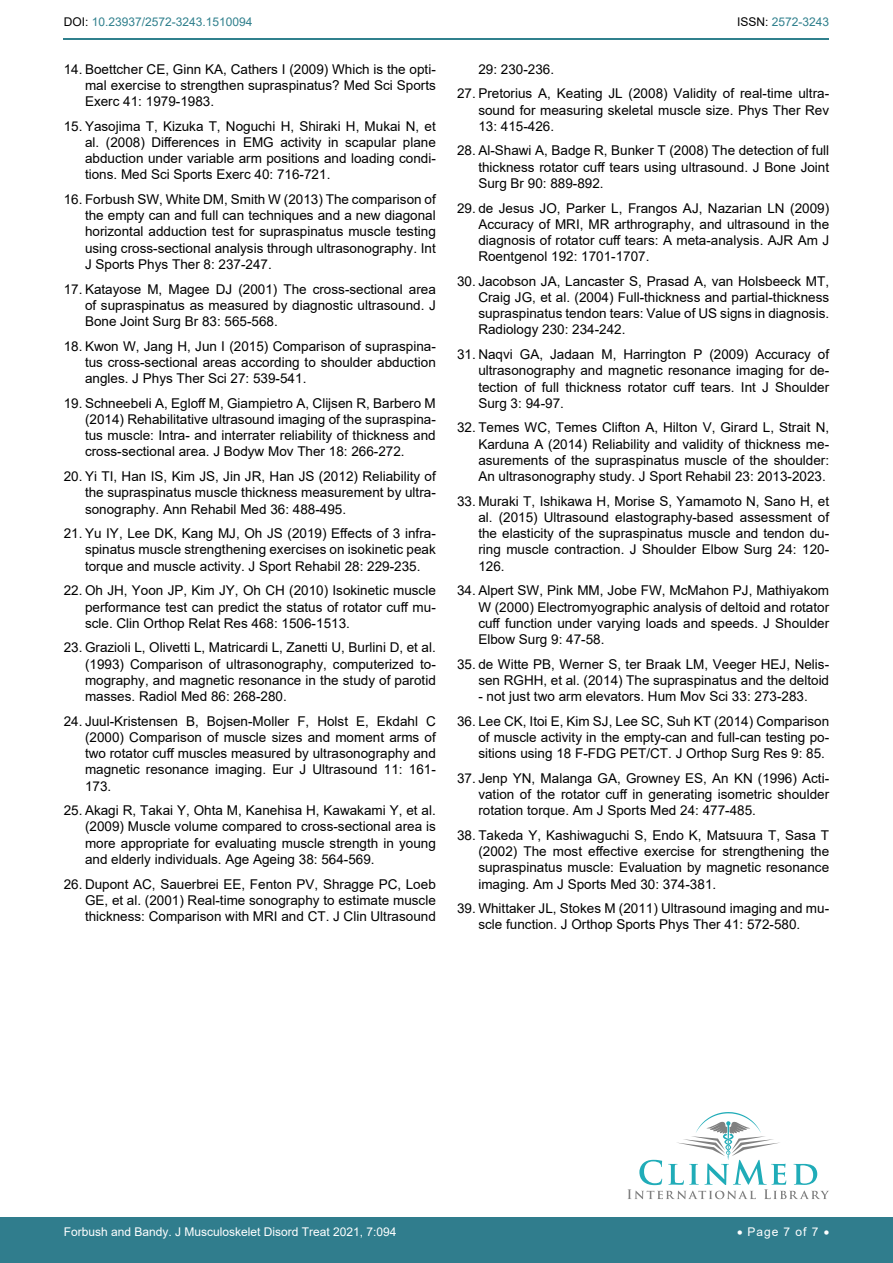
<style>
.page{position:relative;width:893px;height:1263px;background:#fff}
.page>*{position:absolute;margin:0;border:0;box-sizing:border-box;transform-origin:0 0}
.t1{font:13.5px/16.2px "Arial";color:#000;text-align:justify}
.t2{font:12px "Arial";color:#fff}
.t3{font:12px "Arial";color:#30808d}
.s1{color:#000}
</style>
<div class="page">
<div style="left:0;top:1217px;width:893px;height:46px;background:#307d8d"></div>
<hr style="left:64px;top:38px;width:765px;height:2px;background:#30808d">
<svg style="left:627px;top:1112px;width:202px;height:87px"></svg>
<p class="t3" style="left:64px;top:14px;width:190px"><span class="s1">DOI:</span> 10.23937/2572-3243.1510094</p>
<p class="t3" style="left:737px;top:14px;width:94px"><span class="s1">ISSN:</span> 2572-3243</p>
<p class="t1" style="left:85px;top:61px;width:352px;text-indent:-21px">14. Boettcher CE, Ginn KA, Cathers I (2009) Which is the opti&shy;mal exercise to strengthen supraspinatus? Med Sci Sports Exerc 41: 1979-1983.</p>
<p class="t1" style="left:85px;top:118px;width:352px;text-indent:-21px">15. Yasojima T, Kizuka T, Noguchi H, Shiraki H, Mukai N, et al. (2008) Differences in EMG activity in scapular plane abduction under variable arm positions and loading condi&shy;tions. Med Sci Sports Exerc 40: 716-721.</p>
<p class="t1" style="left:85px;top:191px;width:352px;text-indent:-21px">16. Forbush SW, White DM, Smith W (2013) The comparison of the empty can and full can techniques and a new diagonal horizontal adduction test for supraspinatus muscle testing using cross-sectional analysis through ultrasonography. Int J Sports Phys Ther 8: 237-247.</p>
<p class="t1" style="left:85px;top:281px;width:352px;text-indent:-21px">17. Katayose M, Magee DJ (2001) The cross-sectional area of supraspinatus as measured by diagnostic ultrasound. J Bone Joint Surg Br 83: 565-568.</p>
<p class="t1" style="left:85px;top:338px;width:352px;text-indent:-21px">18. Kwon W, Jang H, Jun I (2015) Comparison of supraspina&shy;tus cross-sectional areas according to shoulder abduction angles. J Phys Ther Sci 27: 539-541.</p>
<p class="t1" style="left:85px;top:395px;width:352px;text-indent:-21px">19. Schneebeli A, Egloff M, Giampietro A, Clijsen R, Barbero M (2014) Rehabilitative ultrasound imaging of the supraspina&shy;tus muscle: Intra- and interrater reliability of thickness and cross-sectional area. J Bodyw Mov Ther 18: 266-272.</p>
<p class="t1" style="left:85px;top:468px;width:352px;text-indent:-21px">20. Yi TI, Han IS, Kim JS, Jin JR, Han JS (2012) Reliability of the supraspinatus muscle thickness measurement by ultra&shy;sonography. Ann Rehabil Med 36: 488-495.</p>
<p class="t1" style="left:85px;top:525px;width:352px;text-indent:-21px">21. Yu IY, Lee DK, Kang MJ, Oh JS (2019) Effects of 3 infra&shy;spinatus muscle strengthening exercises on isokinetic peak torque and muscle activity. J Sport Rehabil 28: 229-235.</p>
<p class="t1" style="left:85px;top:582px;width:352px;text-indent:-21px">22. Oh JH, Yoon JP, Kim JY, Oh CH (2010) Isokinetic muscle performance test can predict the status of rotator cuff mu&shy;scle. Clin Orthop Relat Res 468: 1506-1513.</p>
<p class="t1" style="left:85px;top:639px;width:352px;text-indent:-21px">23. Grazioli L, Olivetti L, Matricardi L, Zanetti U, Burlini D, et al. (1993) Comparison of ultrasonography, computerized to&shy;mography, and magnetic resonance in the study of parotid masses. Radiol Med 86: 268-280.</p>
<p class="t1" style="left:85px;top:713px;width:352px;text-indent:-21px">24. Juul-Kristensen B, Bojsen-Moller F, Holst E, Ekdahl C (2000) Comparison of muscle sizes and moment arms of two rotator cuff muscles measured by ultrasonography and magnetic resonance imaging. Eur J Ultrasound 11: 161- 173.</p>
<p class="t1" style="left:85px;top:802px;width:352px;text-indent:-21px">25. Akagi R, Takai Y, Ohta M, Kanehisa H, Kawakami Y, et al. (2009) Muscle volume compared to cross-sectional area is more appropriate for evaluating muscle strength in young and elderly individuals. Age Ageing 38: 564-569.</p>
<p class="t1" style="left:85px;top:876px;width:352px;text-indent:-21px">26. Dupont AC, Sauerbrei EE, Fenton PV, Shragge PC, Loeb GE, et al. (2001) Real-time sonography to estimate muscle thickness: Comparison with MRI and CT. J Clin Ultrasound</p>
<p class="t1" style="left:478px;top:61px;width:77px">29: 230-236.</p>
<p class="t1" style="left:478px;top:85px;width:352px;text-indent:-21px">27. Pretorius A, Keating JL (2008) Validity of real-time ultra&shy;sound for measuring skeletal muscle size. Phys Ther Rev 13: 415-426.</p>
<p class="t1" style="left:478px;top:142px;width:352px;text-indent:-21px">28. Al-Shawi A, Badge R, Bunker T (2008) The detection of full thickness rotator cuff tears using ultrasound. J Bone Joint Surg Br 90: 889-892.</p>
<p class="t1" style="left:478px;top:200px;width:352px;text-indent:-21px">29. de Jesus JO, Parker L, Frangos AJ, Nazarian LN (2009)<br>Accuracy of MRI, MR arthrography, and ultrasound in the diagnosis of rotator cuff tears: A meta-analysis. AJR Am J Roentgenol 192: 1701-1707.</p>
<p class="t1" style="left:478px;top:273px;width:352px;text-indent:-21px">30. Jacobson JA, Lancaster S, Prasad A, van Holsbeeck MT, Craig JG, et al. (2004) Full-thickness and partial-thickness supraspinatus tendon tears: Value of US signs in diagnosis.<br>Radiology 230: 234-242.</p>
<p class="t1" style="left:478px;top:346px;width:352px;text-indent:-21px">31. Naqvi GA, Jadaan M, Harrington P (2009) Accuracy of ultrasonography and magnetic resonance imaging for de&shy;tection of full thickness rotator cuff tears. Int J Shoulder Surg 3: 94-97.</p>
<p class="t1" style="left:478px;top:420px;width:352px;text-indent:-21px">32. Temes WC, Temes Clifton A, Hilton V, Girard L, Strait N, Karduna A (2014) Reliability and validity of thickness me&shy;asurements of the supraspinatus muscle of the shoulder:<br>An ultrasonography study. J Sport Rehabil 23: 2013-2023.</p>
<p class="t1" style="left:478px;top:493px;width:352px;text-indent:-21px">33. Muraki T, Ishikawa H, Morise S, Yamamoto N, Sano H, et al. (2015) Ultrasound elastography-based assessment of the elasticity of the supraspinatus muscle and tendon du&shy;ring muscle contraction. J Shoulder Elbow Surg 24: 120- 126.</p>
<p class="t1" style="left:478px;top:582px;width:352px;text-indent:-21px">34. Alpert SW, Pink MM, Jobe FW, McMahon PJ, Mathiyakom W (2000) Electromyographic analysis of deltoid and rotator cuff function under varying loads and speeds. J Shoulder Elbow Surg 9: 47-58.</p>
<p class="t1" style="left:457px;top:656px;width:374px;text-align:right">35. de Witte PB, Werner S, ter Braak LM, Veeger HEJ, Nelis&shy;sen RGHH, et al. (2014) The supraspinatus and the deltoid</p>
<p class="t1" style="left:478px;top:688px;width:331px">- not just two arm elevators. Hum Mov Sci 33: 273-283.</p>
<p class="t1" style="left:478px;top:713px;width:352px;text-indent:-21px">36. Lee CK, Itoi E, Kim SJ, Lee SC, Suh KT (2014) Comparison of muscle activity in the empty-can and full-can testing po&shy;sitions using 18 F-FDG PET/CT. J Orthop Surg Res 9: 85.</p>
<p class="t1" style="left:478px;top:770px;width:352px;text-indent:-21px">37. Jenp YN, Malanga GA, Growney ES, An KN (1996) Acti&shy;vation of the rotator cuff in generating isometric shoulder rotation torque. Am J Sports Med 24: 477-485.</p>
<p class="t1" style="left:478px;top:827px;width:352px;text-indent:-21px">38. Takeda Y, Kashiwaguchi S, Endo K, Matsuura T, Sasa T (2002) The most effective exercise for strengthening the supraspinatus muscle: Evaluation by magnetic resonance imaging. Am J Sports Med 30: 374-381.</p>
<p class="t1" style="left:457px;top:900px;width:374px;text-align:center">39. Whittaker JL, Stokes M (2011) Ultrasound imaging and mu&shy;scle function. J Orthop Sports Phys Ther 41: 572-580.</p>
<p class="t2" style="left:64px;top:1223px;width:334px">Forbush and Bandy. J Musculoskelet Disord Treat 2021, 7:094</p>
<p class="t2" style="left:737px;top:1223px;width:94px">• Page 7 of 7 •</p>
</div>
